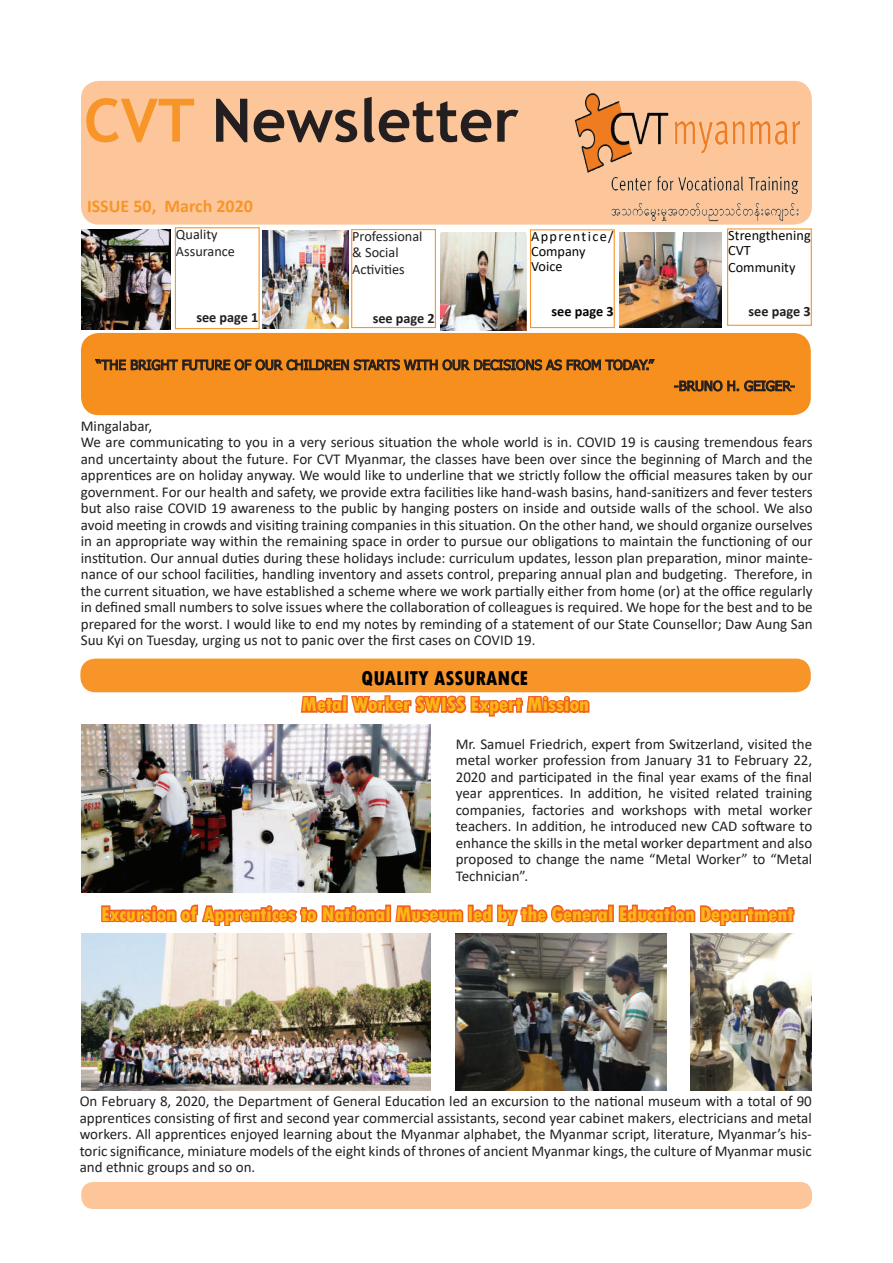
<style>
.page{position:relative;width:893px;height:1263px;background:#fff}
.page>*{position:absolute;margin:0;border:0;box-sizing:border-box;transform-origin:0 0}
.t1{font:700 60px "Trebuchet MS";color:#231f20}
.t2{font:800 condensed 21px "Tw Cen";color:#fcb615}
.t3{font:800 condensed 21px "Tw Cen";color:#000}
.t4{font:700 18px "Calibri";color:#f79529}
.t5{font:15px/16.5px "Calibri";color:#231f20;text-align:justify}
.t6{font:14.25px/15px "Calibri";color:#040503}
.t7{font:14.25px/16.5px "Calibri";color:#231f20}
.t8{font:700 14.25px "Calibri";color:#231f20}
.t9{font:700 14.25px "Calibri";color:#040503}
.t10{font:13.5px "Zawgyi One";color:#231f20}
.s1{color:#f79529}
</style>
<div class="page">
<div style="left:81px;top:81px;width:731px;height:144px;background:#fcc69a;border-radius:18px"></div>
<div style="left:81px;top:1182px;width:731px;height:27px;background:#fcc69a;border-radius:12px"></div>
<img style="left:81px;top:229px;width:89px;height:100px">
<img style="left:262px;top:231px;width:87px;height:97px">
<img style="left:619px;top:232px;width:103px;height:96px">
<div style="left:81px;top:333px;width:730px;height:82px;background:#f68f1e;border-radius:18px"></div>
<svg style="left:95px;top:359px;width:560px;height:12px"></svg>
<svg style="left:674px;top:380px;width:120px;height:12px"></svg>
<img style="left:564px;top:82px;width:246px;height:143px">
<img style="left:440px;top:233px;width:87px;height:97px">
<div style="left:175px;top:227px;width:85px;height:102px;border:1px solid #f79529"></div>
<div style="left:351px;top:229px;width:85px;height:99px;border:1px solid #f79529"></div>
<div style="left:530px;top:229px;width:85px;height:99px;border:1px solid #f79529"></div>
<div style="left:727px;top:228px;width:85px;height:98px;border:1px solid #f79529"></div>
<div style="left:80px;top:658px;width:731px;height:34px;background:#f79529;border-radius:15px"></div>
<svg style="left:299px;top:692px;width:292px;height:45px"></svg>
<img style="left:81px;top:724px;width:349px;height:168px">
<svg style="left:100px;top:862px;width:287px;height:64px"></svg>
<div style="left:385px;top:905px;width:6px;height:17px;border:3px solid #f26021"></div>
<svg style="left:394px;top:890px;width:216px;height:56px"></svg>
<div style="left:608px;top:905px;width:6px;height:17px;border:3px solid #f26021"></div>
<svg style="left:618px;top:904px;width:177px;height:22px"></svg>
<img style="left:81px;top:933px;width:349px;height:157px">
<img style="left:456px;top:933px;width:210px;height:158px">
<img style="left:690px;top:933px;width:121px;height:158px">
<h1 class="t1" style="left:84px;top:83px;width:436px"><span class="s1">CVT</span> Newsletter</h1>
<p class="t4" style="left:87px;top:194px;width:167px">ISSUE 50, March 2020</p>
<p class="t7" style="left:176px;top:226px;width:60px">Quality<br>Assurance</p>
<p class="t8" style="left:196px;top:307px;width:64px">see page 1</p>
<p class="t7" style="left:352px;top:227px;width:72px">Professional &amp; Social<br>Activities</p>
<p class="t8" style="left:373px;top:309px;width:64px">see page 2</p>
<p class="t6" style="left:531px;top:229px;width:84px">Apprentice/<br>Company<br>Voice</p>
<p class="t9" style="left:551px;top:301px;width:64px">see page 3</p>
<p class="t10" style="left:96px;top:356px;width:559px">“THE BRIGHT FUTURE OF OUR CHILDREN STARTS WITH OUR DECISIONS AS FROM TODAY.”</p>
<p class="t6" style="left:728px;top:228px;width:84px">Strengthening<br>CVT</p>
<p class="t6" style="left:728px;top:260px;width:69px">Community</p>
<p class="t8" style="left:749px;top:302px;width:64px">see page 3</p>
<p class="t10" style="left:674px;top:377px;width:123px">-BRUNO H. GEIGER-</p>
<p class="t5" style="left:81px;top:417px;width:733px;text-align:left">Mingalabar,<br>We are communicating to you in a very serious situation the whole world is in. COVID 19 is causing tremendous fears and uncertainty about the future. For CVT Myanmar, the classes have been over since the beginning of March and the apprentices are on holiday anyway. We would like to underline that we strictly follow the official measures taken by our government. For our health and safety, we provide extra facilities like hand-wash basins, hand-sanitizers and fever testers but also raise COVID 19 awareness to the public by hanging posters on inside and outside walls of the school. We also avoid meeting in crowds and visiting training companies in this situation. On the other hand, we should organize ourselves in an appropriate way within the remaining space in order to pursue our obligations to maintain the functioning of our institution. Our annual duties during these holidays include: curriculum updates, lesson plan preparation, minor mainte&shy;nance of our school facilities, handling inventory and assets control, preparing annual plan and budgeting. Therefore, in the current situation, we have established a scheme where we work partially either from home (or) at the office regularly in defined small numbers to solve issues where the collaboration of colleagues is required. We hope for the best and to be prepared for the worst. I would like to end my notes by reminding of a statement of our State Counsellor; Daw Aung San Suu Kyi on Tuesday, urging us not to panic over the first cases on COVID 19.</p>
<h2 class="t3" style="left:362px;top:665px;width:168px">QUALITY ASSURANCE</h2>
<h2 class="t2" style="left:301px;top:692px;width:289px">Metal Worker SWISS Expert Mission</h2>
<p class="t5" style="left:456px;top:735px;width:358px">Mr. Samuel Friedrich, expert from Switzerland, visited the metal worker profession from January 31 to February 22, 2020 and participated in the final year exams of the final year apprentices. In addition, he visited related training companies, factories and workshops with metal worker teachers. In addition, he introduced new CAD software to enhance the skills in the metal worker department and also proposed to change the name “Metal Worker” to “Metal Technician”.</p>
<h2 class="t2" style="left:101px;top:901px;width:694px">Excursion of Apprentices to National Museum led by the General Education Department</h2>
<p class="t5" style="left:80px;top:1092px;width:734px">On February 8, 2020, the Department of General Education led an excursion to the national museum with a total of 90 apprentices consisting of first and second year commercial assistants, second year cabinet makers, electricians and metal workers. All apprentices enjoyed learning about the Myanmar alphabet, the Myanmar script, literature, Myanmar’s his&shy;toric significance, miniature models of the eight kinds of thrones of ancient Myanmar kings, the culture of Myanmar music and ethnic groups and so on.</p>
</div>
